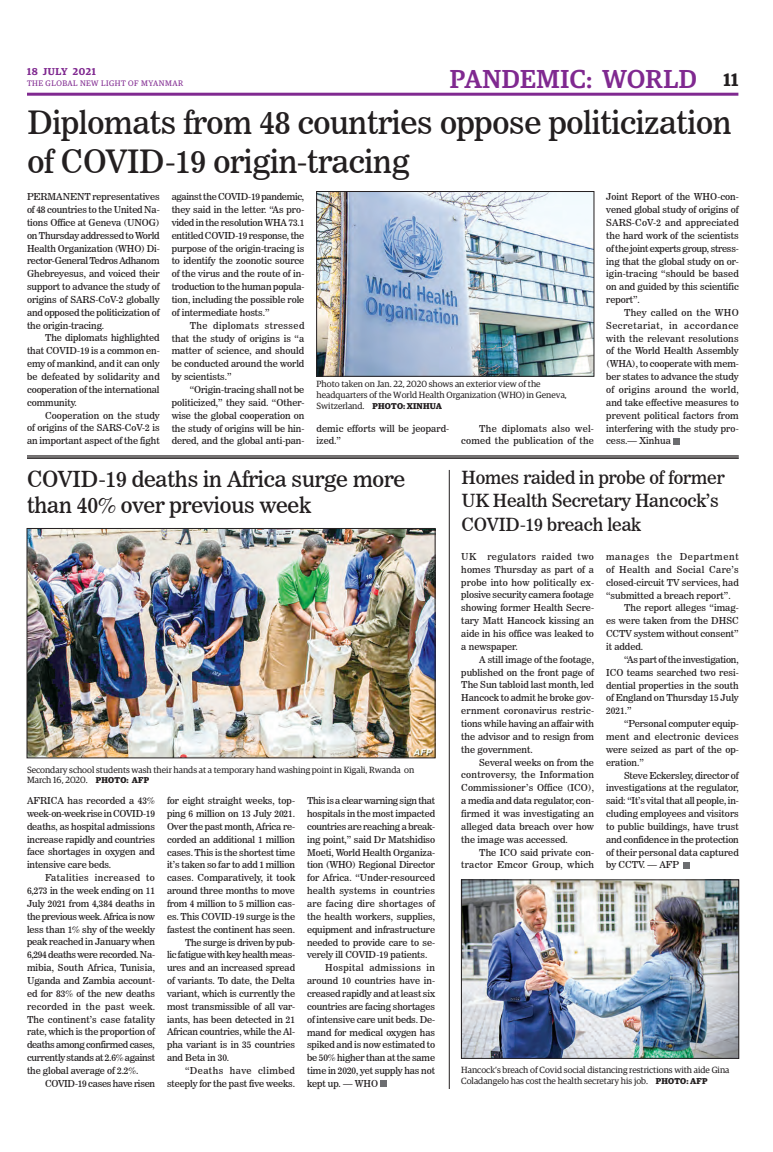
<style>
.page{position:relative;width:773px;height:1152px;background:#fff}
.page>*{position:absolute;margin:0;border:0;box-sizing:border-box;transform-origin:0 0}
._3_Clm_Head{font:32px/38.4px "News 706 BT Roman C";letter-spacing:-.01em;color:#231f20}
.t1{font:500 26px "Guardian Egyp";letter-spacing:.02em;color:#802990}
._2_Clm_Head{font:22px/26.4px "News 706 BT Roman C";letter-spacing:-.01em;color:#231f20}
._2_Clm_Head-2{font:18px/23.6px "News 706 BT Roman C";letter-spacing:-.01em;color:#231f20}
.t2{font:600 10px "Guardian Egyp";letter-spacing:.06em;color:#802990}
._2nd_Body{font:9.5px/12.9px "News 706 BT Roman C";letter-spacing:-.005em;color:#231f20;text-align:justify}
.Normal_Para{font:9.5px/12.9px "News 706 BT Roman C";letter-spacing:-.01em;color:#231f20;text-align:justify}
._2nd_Body-2{font:9.5px/12.9px "News 706 BT Roman C";letter-spacing:.02em;color:#231f20;text-align:right}
._2nd_Body-3{font:9.5px/12.9px "News 706 BT Roman C";letter-spacing:.025em;color:#231f20;text-align:right}
._2nd_Body-4{font:9.5px "News 706 BT Roman C";letter-spacing:-.03em;color:#231f20}
.t3{font:9px/10.8px "Guardian Egyp";color:#231f20}
.t4{font:8px "Guardian Egyp";letter-spacing:.06em;color:#802990}
.s1{font-weight:600;font-size:18px;color:#231f20}
.s2{font-weight:700;font-size:8.5px}
</style>
<div class="page">
<hr style="left:27px;top:93px;width:711px;height:3px;background:#802990">
<img style="left:318px;top:193px;width:274px;height:181px">
<div style="left:316px;top:191px;width:278px;height:185px;border:1px solid #231f20"></div>
<svg style="left:673px;top:438px;width:6px;height:6px"></svg>
<hr style="left:27px;top:456px;width:711px;height:1px;background:#231f20">
<hr style="left:27px;top:457px;width:711px;height:1px;background:#231f20">
<hr style="left:27px;top:458px;width:711px;height:1px;background:#231f20">
<div style="left:683px;top:862px;width:7px;height:6px;background:#6c6d70"></div>
<img style="left:463px;top:882px;width:273px;height:175px">
<div style="left:461px;top:880px;width:277px;height:179px;border:1px solid #231f20"></div>
<img style="left:29px;top:530px;width:404px;height:226px">
<div style="left:27px;top:528px;width:408px;height:230px;border:1px solid #231f20"></div>
<div style="left:380px;top:1080px;width:6px;height:7px;background:#6c6d70"></div>
<hr style="left:449px;top:470px;width:1px;height:619px;background:#231f20">
<p class="t2" style="left:27px;top:64px;width:70px">18 JULY 2021</p>
<p class="t4" style="left:27px;top:78px;width:158px">THE GLOBAL NEW LIGHT OF MYANMAR</p>
<p class="_3_Clm_Head" style="left:27px;top:104px;width:705px">Diplomats from 48 countries oppose politicization of COVID-19 origin-tracing</p>
<h2 class="t1" style="left:450px;top:60px;width:290px">PANDEMIC: WORLD <span class="s1">11</span></h2>
<p class="Normal_Para" style="left:27px;top:190px;width:134px">PERMANENT representatives of 48 countries to the United Na&shy;tions Office at Geneva (UNOG) on Thursday addressed to World Health Organization (WHO) Di&shy;rector-General Tedros Adhanom Ghebreyesus, and voiced their support to advance the study of origins of SARS-CoV-2 globally and opposed the politicization of the origin-tracing.</p>
<p class="_2nd_Body" style="left:27px;top:332px;width:134px;text-indent:18px">The diplomats highlighted that COVID-19 is a common en&shy;emy of mankind, and it can only be defeated by solidarity and cooperation of the international community.</p>
<p class="_2nd_Body" style="left:27px;top:409px;width:134px;text-indent:18px">Cooperation on the study of origins of the SARS-CoV-2 is an important aspect of the fight</p>
<p class="_2nd_Body" style="left:172px;top:190px;width:134px">against the COVID-19 pandemic, they said in the letter. “As pro&shy;vided in the resolution WHA 73.1 entitled COVID-19 response, the purpose of the origin-tracing is to identify the zoonotic source of the virus and the route of in&shy;troduction to the human popula&shy;tion, including the possible role of intermediate hosts.”</p>
<p class="_2nd_Body" style="left:172px;top:319px;width:134px;text-indent:18px">The diplomats stressed that the study of origins is “a matter of science, and should be conducted around the world by scientists.”</p>
<p class="_2nd_Body" style="left:172px;top:383px;width:134px;text-indent:18px">“Origin-tracing shall not be politicized,” they said. “Other&shy;wise the global cooperation on the study of origins will be hin&shy;dered, and the global anti-pan-</p>
<p class="_2nd_Body" style="left:606px;top:190px;width:134px">Joint Report of the WHO-con&shy;vened global study of origins of SARS-CoV-2 and appreciated the hard work of the scientists of the joint experts group, stress&shy;ing that the global study on or&shy;igin-tracing “should be based on and guided by this scientific report”.</p>
<p class="_2nd_Body" style="left:606px;top:306px;width:134px;text-indent:18px">They called on the WHO Secretariat, in accordance with the relevant resolutions of the World Health Assembly (WHA), to cooperate with mem&shy;ber states to advance the study of origins around the world, and take effective measures to prevent political factors from interfering with the study pro&shy;cess.— Xinhua</p>
<p class="_2_Clm_Head-2" style="left:461px;top:465px;width:265px">Homes raided in probe of former<br>UK Health Secretary Hancock’s<br>COVID-19 breach leak</p>
<p class="Normal_Para" style="left:461px;top:550px;width:134px">UK regulators raided two homes Thursday as part of a probe into how politically ex&shy;plosive security camera footage showing former Health Secre&shy;tary Matt Hancock kissing an aide in his office was leaked to a newspaper.</p>
<p class="_2nd_Body" style="left:461px;top:653px;width:134px;text-indent:18px">A still image of the footage, published on the front page of The Sun tabloid last month, led Hancock to admit he broke gov&shy;ernment coronavirus restric&shy;tions while having an affair with the advisor and to resign from the government.</p>
<p class="_2nd_Body" style="left:461px;top:756px;width:134px;text-indent:18px">Several weeks on from the controversy, the Information Commissioner’s Office (ICO), a media and data regulator, con&shy;firmed it was investigating an alleged data breach over how the image was accessed.</p>
<p class="_2nd_Body-3" style="left:461px;top:846px;width:134px">The ICO said private con&shy;tractor Emcor Group, which</p>
<p class="t3" style="left:316px;top:378px;width:252px">Photo taken on Jan. 22, 2020 shows an exterior view of the headquarters of the World Health Organization (WHO) in Geneva,<br>Switzerland. <span class="s2">PHOTO: XINHUA</span></p>
<p class="_2nd_Body" style="left:316px;top:422px;width:134px">demic efforts will be jeopard&shy;ized.”</p>
<p class="_2nd_Body-2" style="left:461px;top:422px;width:134px">The diplomats also wel&shy;comed the publication of the</p>
<p class="_2_Clm_Head" style="left:27px;top:466px;width:380px">COVID-19 deaths in Africa surge more than 40% over previous week</p>
<p class="_2nd_Body" style="left:606px;top:550px;width:134px">manages the Department of Health and Social Care’s closed-circuit TV services, had “submitted a breach report”.</p>
<p class="_2nd_Body" style="left:606px;top:602px;width:134px;text-indent:18px">The report alleges “imag&shy;es were taken from the DHSC CCTV system without consent” it added.</p>
<p class="_2nd_Body" style="left:606px;top:653px;width:134px;text-indent:18px">“As part of the investigation, ICO teams searched two resi&shy;dential properties in the south of England on Thursday 15 July 2021.”</p>
<p class="_2nd_Body" style="left:606px;top:717px;width:134px;text-indent:18px">“Personal computer equip&shy;ment and electronic devices were seized as part of the op&shy;eration.”</p>
<p class="_2nd_Body" style="left:606px;top:769px;width:134px;text-indent:18px">Steve Eckersley, director of investigations at the regulator, said: “It’s vital that all people, in&shy;cluding employees and visitors to public buildings, have trust and confidence in the protection of their personal data captured by CCTV. — AFP</p>
<p class="t3" style="left:27px;top:764px;width:389px">Secondary school students wash their hands at a temporary hand washing point in Kigali, Rwanda on<br>March 16, 2020. <span class="s2">PHOTO: AFP</span></p>
<p class="Normal_Para" style="left:27px;top:794px;width:129px">AFRICA has recorded a 43% week-on-week rise in COVID-19 deaths, as hospital admissions increase rapidly and countries face shortages in oxygen and intensive care beds.</p>
<p class="_2nd_Body" style="left:27px;top:871px;width:130px;text-indent:18px">Fatalities increased to 6,273 in the week ending on 11<br>July 2021 from 4,384 deaths in the previous week. Africa is now less than 1% shy of the weekly peak reached in January when 6,294 deaths were recorded. Na&shy;mibia, South Africa, Tunisia, Uganda and Zambia account&shy;ed for 83% of the new deaths recorded in the past week.<br>The continent’s case fatality rate, which is the proportion of deaths among confirmed cases, currently stands at 2.6% against the global average of 2.2%.</p>
<p class="_2nd_Body-4" style="left:45px;top:1078px;width:112px">COVID-19 cases have risen</p>
<p class="_2nd_Body" style="left:167px;top:794px;width:130px">for eight straight weeks, top&shy;ping 6 million on 13 July 2021.<br>Over the past month, Africa re&shy;corded an additional 1 million cases. This is the shortest time it’s taken so far to add 1 million cases. Comparatively, it took around three months to move from 4 million to 5 million cas&shy;es. This COVID-19 surge is the fastest the continent has seen.</p>
<p class="_2nd_Body" style="left:167px;top:936px;width:129px;text-indent:18px">The surge is driven by pub&shy;lic fatigue with key health meas&shy;ures and an increased spread of variants. To date, the Delta variant, which is currently the most transmissible of all var&shy;iants, has been detected in 21<br>African countries, while the Al&shy;pha variant is in 35 countries and Beta in 30.</p>
<p class="_2nd_Body" style="left:167px;top:1064px;width:129px;text-align:right">“Deaths have climbed steeply for the past five weeks.</p>
<p class="_2nd_Body" style="left:307px;top:794px;width:129px">This is a clear warning sign that hospitals in the most impacted countries are reaching a break&shy;ing point,” said Dr Matshidiso Moeti, World Health Organiza&shy;tion (WHO) Regional Director for Africa. “Under-resourced health systems in countries are facing dire shortages of the health workers, supplies, equipment and infrastructure needed to provide care to se&shy;verely ill COVID-19 patients.</p>
<p class="_2nd_Body" style="left:307px;top:961px;width:129px;text-indent:18px">Hospital admissions in around 10 countries have in&shy;creased rapidly and at least six countries are facing shortages of intensive care unit beds. De&shy;mand for medical oxygen has spiked and is now estimated to be 50% higher than at the same time in 2020, yet supply has not kept up. — WHO</p>
<p class="t3" style="left:461px;top:1064px;width:270px">Hancock’s breach of Covid social distancing restrictions with aide Gina<br>Coladangelo has cost the health secretary his job. <span class="s2">PHOTO: AFP</span></p>
</div>
